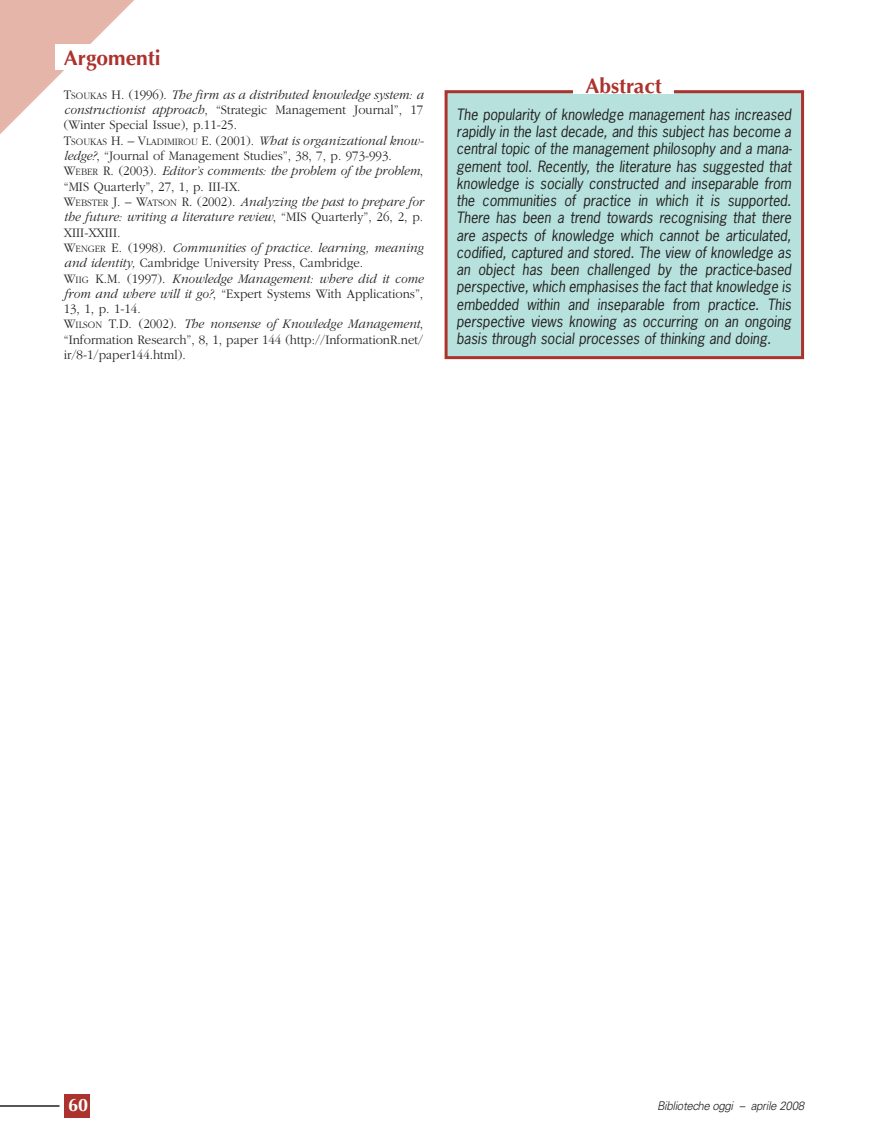
<style>
.page{position:relative;width:893px;height:1148px;background:#fff}
.page>*{position:absolute;margin:0;border:0;box-sizing:border-box;transform-origin:0 0}
.t1{font:700 21px "Optima";color:#ac322e}
.t2{font:700 18px "Optima";color:#fff}
.t3{font:italic 14.7px/17.2px "News Gothic";color:#231f20;text-align:justify;scale:.95 1}
.t4{font:300 13.5px/15.3px "Garamond";color:#231f20;scale:.95 1}
.t5{font:italic 300 12px "Univers";letter-spacing:-.03em;color:#231f20;scale:.95 1}
.s1{font-size:10.2px}
.s2{font-style:italic}
</style>
<div class="page">
<hr style="left:0;top:1105px;width:60px;height:1px;background:#231f20">
<div style="left:64px;top:1094px;width:26px;height:23px;background:#ac322e"></div>
<svg style="left:0;top:0;width:134px;height:134px"></svg>
<div style="left:55px;top:44px;width:111px;height:26px;background:#fff"></div>
<div style="left:446px;top:92px;width:356px;height:265px;background:#b6e1dc"></div>
<div style="left:444px;top:90px;width:360px;height:269px;border:3px solid #ac322e"></div>
<div style="left:573px;top:87px;width:101px;height:6px;background:#fff"></div>
<h1 class="t1" style="left:64px;top:49px;width:98px">Argomenti</h1>
<p class="t4" style="left:64px;top:88px;width:380px">T<span class="s1">SOUKAS</span> H. (1996). <span class="s2">The firm as a distributed knowledge system: a constructionist approach</span>, “Strategic Management Journal”, 17 (Winter Special Issue), p.11-25.<br>T<span class="s1">SOUKAS</span> H. – V<span class="s1">LADIMIROU</span> E. (2001). <span class="s2">What is organizational know&shy;ledge?</span>, “Journal of Management Studies”, 38, 7, p. 973-993.<br>W<span class="s1">EBER</span> R. (2003). <span class="s2">Editor’s comments: the problem of the problem</span>, “MIS Quarterly”, 27, 1, p. III-IX.<br>W<span class="s1">EBSTER</span> J. – W<span class="s1">ATSON</span> R. (2002). <span class="s2">Analyzing the past to prepare for the future: writing a literature review</span>, “MIS Quarterly”, 26, 2, p.<br>XIII-XXIII.<br>W<span class="s1">ENGER</span> E. (1998). <span class="s2">Communities of practice. learning, meaning and identity,</span> Cambridge University Press, Cambridge.<br>W<span class="s1">IIG</span> K.M. (1997). <span class="s2">Knowledge Management: where did it come from and where will it go?</span>, “Expert Systems With Applications”, 13, 1, p. 1-14.<br>W<span class="s1">ILSON</span> T.D. (2002). <span class="s2">The nonsense of Knowledge Management</span>, “Information Research”, 8, 1, paper 144 (http://InformationR.net/ ir/8-1/paper144.html).</p>
<h1 class="t1" style="left:585px;top:77px;width:78px">Abstract</h1>
<p class="t3" style="left:456px;top:107px;width:354px">The popularity of knowledge management has increased rapidly in the last decade, and this subject has become a central topic of the management philosophy and a mana&shy;gement tool. Recently, the literature has suggested that knowledge is socially constructed and inseparable from the communities of practice in which it is supported.<br>There has been a trend towards recognising that there are aspects of knowledge which cannot be articulated, codified, captured and stored. The view of knowledge as an object has been challenged by the practice-based perspective, which emphasises the fact that knowledge is embedded within and inseparable from practice. This perspective views knowing as occurring on an ongoing basis through social processes of thinking and doing.</p>
<h2 class="t2" style="left:68px;top:1097px;width:22px">60</h2>
<p class="t5" style="left:657px;top:1100px;width:156px">Biblioteche oggi – aprile 2008</p>
</div>
